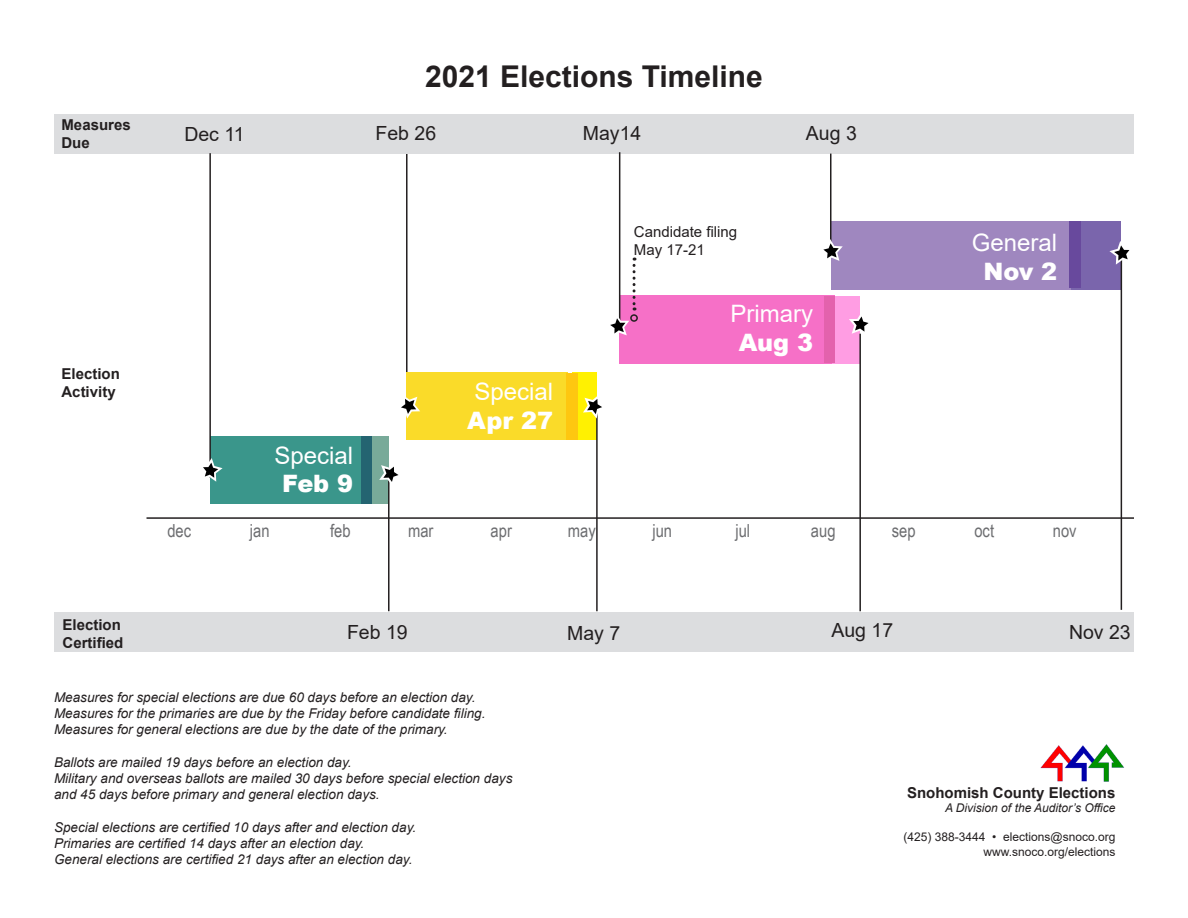
<style>
.page{position:relative;width:1188px;height:918px;background:#fff}
.page>*{position:absolute;margin:0;border:0;box-sizing:border-box;transform-origin:0 0}
.t1{font:700 30px "Arial";color:#231f20}
.t2{font:24px/28.8px "Arial";color:#fff;text-align:center}
.t3{font:900 24px "Arial";letter-spacing:-.005em;color:#fff}
.t4{font:19.5px "Arial";color:#231f20}
.t5{font:18px "Arial Narrow";color:#6c6d70}
.t6{font:700 15px "Arial";color:#231f20}
.t7{font:15px "Arial";color:#231f20}
.t8{font:italic 13.5px "Arial";color:#231f20}
.t9{font:12px "Arial";color:#231f20}
.t10{font:italic 12px "Arial";color:#231f20}
.s1{font-weight:900}
</style>
<div class="page">
<hr style="left:406px;top:153px;width:2px;height:254px;background:#231f20">
<div style="left:407px;top:373px;width:161px;height:67px;background:#fadb29"></div>
<div style="left:572px;top:372px;width:25px;height:68px;background:#fff101"></div>
<div style="left:54px;top:114px;width:1080px;height:40px;background:#dcdddf"></div>
<div style="left:54px;top:612px;width:1080px;height:40px;background:#dcdddf"></div>
<div style="left:210px;top:436px;width:178px;height:68px;background:#3a968b"></div>
<div style="left:367px;top:436px;width:22px;height:68px;background:#78aa99"></div>
<div style="left:619px;top:295px;width:215px;height:69px;background:#f670c7"></div>
<div style="left:832px;top:296px;width:27px;height:68px;background:#ff9de3"></div>
<div style="left:832px;top:221px;width:239px;height:68px;background:#9f87bf"></div>
<div style="left:1071px;top:221px;width:50px;height:69px;background:#7a65ac"></div>
<hr style="left:209px;top:153px;width:2px;height:324px;background:#231f20">
<hr style="left:388px;top:476px;width:2px;height:135px;background:#231f20">
<hr style="left:619px;top:152px;width:1px;height:177px;background:#231f20">
<hr style="left:830px;top:154px;width:1px;height:97px;background:#231f20">
<hr style="left:596px;top:407px;width:2px;height:204px;background:#231f20">
<hr style="left:859px;top:334px;width:2px;height:277px;background:#231f20">
<hr style="left:1121px;top:254px;width:1px;height:356px;background:#231f20">
<div style="left:630px;top:314px;width:8px;height:8px;border:2px solid #231f20;border-radius:50%"></div>
<svg style="left:203px;top:458px;width:20px;height:24px"></svg>
<svg style="left:379px;top:465px;width:20px;height:21px"></svg>
<svg style="left:401px;top:395px;width:19px;height:24px"></svg>
<svg style="left:583px;top:396px;width:19px;height:23px"></svg>
<svg style="left:610px;top:258px;width:26px;height:78px"></svg>
<svg style="left:849px;top:312px;width:20px;height:24px"></svg>
<svg style="left:823px;top:239px;width:20px;height:23px"></svg>
<svg style="left:1109px;top:241px;width:21px;height:24px"></svg>
<img style="left:1040px;top:744px;width:84px;height:38px">
<hr style="left:147px;top:517px;width:987px;height:2px;background:#231f20">
<div style="left:361px;top:436px;width:11px;height:68px;background:#246471"></div>
<div style="left:566px;top:373px;width:12px;height:67px;background:#fec710"></div>
<div style="left:824px;top:296px;width:10px;height:67px;background:#e362ad"></div>
<div style="left:1069px;top:221px;width:12px;height:67px;background:#68499d"></div>
<p class="t6" style="left:62px;top:114px;width:71px">Measures</p>
<p class="t6" style="left:62px;top:132px;width:30px">Due</p>
<p class="t6" style="left:62px;top:363px;width:60px">Election</p>
<p class="t6" style="left:62px;top:381px;width:56px">Activity</p>
<p class="t6" style="left:63px;top:614px;width:60px">Election</p>
<p class="t6" style="left:63px;top:632px;width:62px">Certified</p>
<p class="t4" style="left:184px;top:120px;width:62px">Dec 11</p>
<p class="t1" style="left:425px;top:55px;width:339px">2021 Elections Timeline</p>
<p class="t4" style="left:376px;top:120px;width:62px">Feb 26</p>
<p class="t4" style="left:583px;top:120px;width:60px">May14</p>
<p class="t4" style="left:806px;top:120px;width:52px">Aug 3</p>
<p class="t2" style="left:275px;top:441px;width:80px">Special<br><span class="s1">Feb 9</span></p>
<p class="t2" style="left:467px;top:377px;width:87px;text-align:left">Special<br><span class="s1">Apr 27</span></p>
<p class="t7" style="left:634px;top:221px;width:105px">Candidate filing</p>
<p class="t7" style="left:634px;top:239px;width:72px">May 17-21</p>
<p class="t2" style="left:731px;top:299px;width:84px">Primary</p>
<p class="t3" style="left:739px;top:325px;width:76px">Aug 3</p>
<p class="t2" style="left:972px;top:228px;width:87px">General</p>
<p class="t3" style="left:983px;top:254px;width:75px">Nov 2</p>
<p class="t5" style="left:167px;top:517px;width:25px">dec</p>
<p class="t5" style="left:250px;top:517px;width:21px">jan</p>
<p class="t5" style="left:330px;top:517px;width:22px">feb</p>
<p class="t5" style="left:408px;top:517px;width:27px">mar</p>
<p class="t5" style="left:491px;top:517px;width:23px">apr</p>
<p class="t5" style="left:568px;top:517px;width:29px">may</p>
<p class="t5" style="left:652px;top:517px;width:21px">jun</p>
<p class="t5" style="left:735px;top:517px;width:16px">jul</p>
<p class="t5" style="left:811px;top:517px;width:26px">aug</p>
<p class="t5" style="left:892px;top:517px;width:25px">sep</p>
<p class="t5" style="left:974px;top:517px;width:21px">oct</p>
<p class="t5" style="left:1053px;top:517px;width:25px">nov</p>
<p class="t4" style="left:347px;top:619px;width:62px">Feb 19</p>
<p class="t4" style="left:567px;top:620px;width:55px">May 7</p>
<p class="t4" style="left:831px;top:617px;width:63px">Aug 17</p>
<p class="t4" style="left:1069px;top:618px;width:63px">Nov 23</p>
<p class="t8" style="left:54px;top:689px;width:423px">Measures for special elections are due 60 days before an election day.</p>
<p class="t8" style="left:54px;top:705px;width:433px">Measures for the primaries are due by the Friday before candidate filing.</p>
<p class="t8" style="left:54px;top:721px;width:395px">Measures for general elections are due by the date of the primary.</p>
<p class="t8" style="left:54px;top:753px;width:299px">Ballots are mailed 19 days before an election day.</p>
<p class="t8" style="left:54px;top:770px;width:460px">Military and overseas ballots are mailed 30 days before special election days</p>
<p class="t8" style="left:54px;top:786px;width:327px">and 45 days before primary and general election days.</p>
<p class="t8" style="left:54px;top:818px;width:364px">Special elections are certified 10 days after and election day.</p>
<p class="t8" style="left:54px;top:834px;width:312px">Primaries are certified 14 days after an election day.</p>
<p class="t8" style="left:54px;top:851px;width:360px">General elections are certified 21 days after an election day.</p>
<p class="t6" style="left:907px;top:782px;width:210px">Snohomish County Elections</p>
<p class="t10" style="left:945px;top:800px;width:172px">A Division of the Auditor’s Office</p>
<p class="t9" style="left:904px;top:829px;width:213px">(425) 388-3444 • elections@snoco.org</p>
<p class="t9" style="left:983px;top:843px;width:134px">www.snoco.org/elections</p>
</div>
